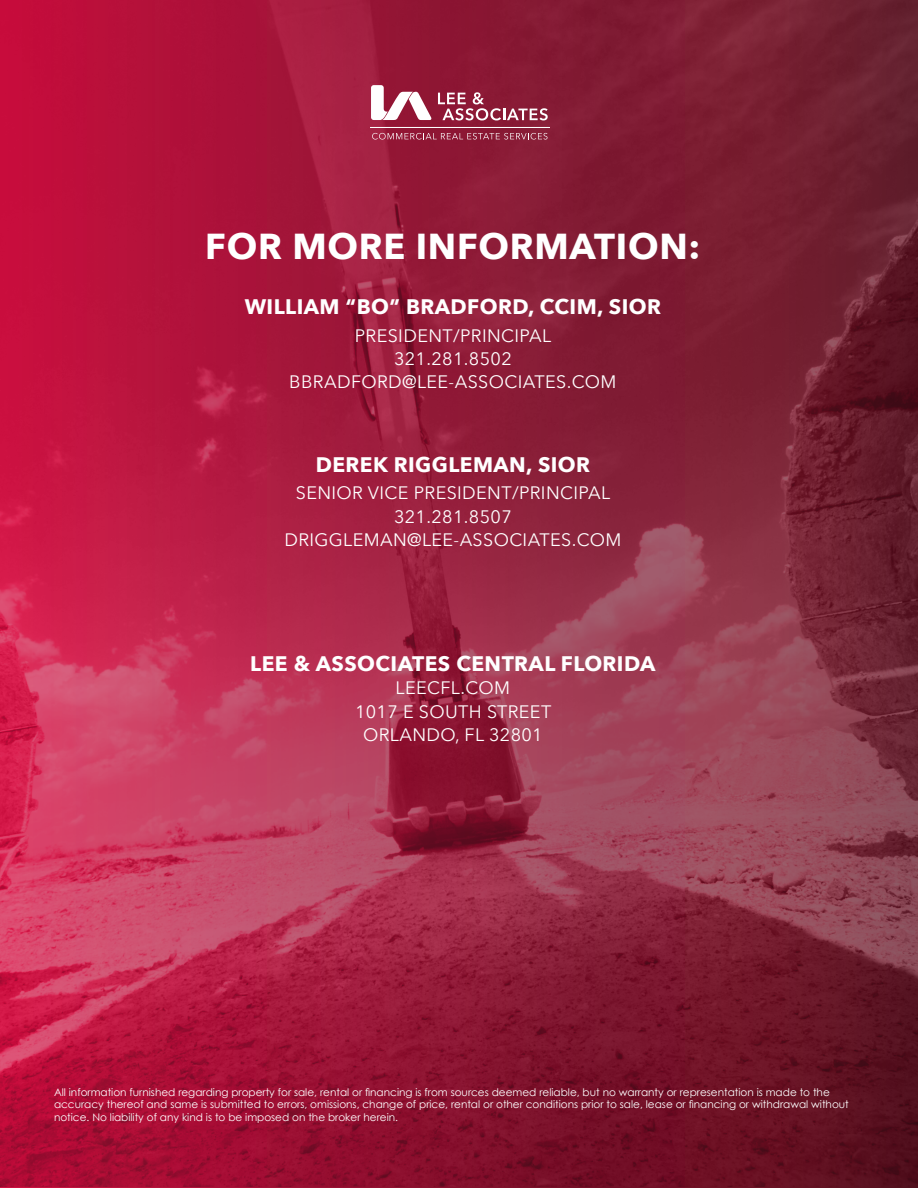
<style>
.page{position:relative;width:918px;height:1188px;background:#fff}
.page>*{position:absolute;margin:0;border:0;box-sizing:border-box;transform-origin:0 0}
.Property_Address{font:700 36px "Avenir Next";letter-spacing:.02em;color:#fff}
.Property_Address-2{font:700 21px "Avenir Next";letter-spacing:.02em;color:#fff}
.Property_Address-3{font:18px "Avenir Next";letter-spacing:.02em;color:#fff}
.Pa2{font:10.5px/12.6px "Century Gothic";color:#fff}
</style>
<div class="page">
<img style="left:0;top:0;width:918px;height:1186px">
<svg style="left:438px;top:92px;width:110px;height:28px;background:#a44c62"></svg>
<svg style="left:371px;top:85px;width:61px;height:35px"></svg>
<svg style="left:372px;top:133px;width:175px;height:7px"></svg>
<hr style="left:370px;top:127px;width:179px;height:1px;background:#fff">
<p class="Property_Address" style="left:205px;top:215px;width:497px">FOR MORE INFORMATION:</p>
<p class="Property_Address-2" style="left:245px;top:289px;width:418px">WILLIAM “BO” BRADFORD, CCIM, SIOR</p>
<p class="Property_Address-3" style="left:355px;top:321px;width:198px">PRESIDENT/PRINCIPAL</p>
<p class="Property_Address-3" style="left:394px;top:344px;width:119px">321.281.8502</p>
<p class="Property_Address-3" style="left:289px;top:367px;width:329px">BBRADFORD@LEE-ASSOCIATES.COM</p>
<p class="Property_Address-2" style="left:316px;top:446px;width:276px">DEREK RIGGLEMAN, SIOR</p>
<p class="Property_Address-3" style="left:296px;top:478px;width:316px">SENIOR VICE PRESIDENT/PRINCIPAL</p>
<p class="Property_Address-3" style="left:394px;top:501px;width:119px">321.281.8507</p>
<p class="Property_Address-3" style="left:284px;top:525px;width:339px">DRIGGLEMAN@LEE-ASSOCIATES.COM</p>
<p class="Property_Address-2" style="left:250px;top:646px;width:407px">LEE &amp; ASSOCIATES CENTRAL FLORIDA</p>
<p class="Property_Address-3" style="left:396px;top:673px;width:116px">LEECFL.COM</p>
<p class="Property_Address-3" style="left:355px;top:696px;width:198px">1017 E SOUTH STREET</p>
<p class="Property_Address-3" style="left:363px;top:720px;width:181px">ORLANDO, FL 32801</p>
<p class="Pa2" style="left:54px;top:1085px;width:796px">All information furnished regarding property for sale, rental or financing is from sources deemed reliable, but no warranty or representation is made to the accuracy thereof and same is submitted to errors, omissions, change of price, rental or other conditions prior to sale, lease or financing or withdrawal without notice. No liability of any kind is to be imposed on the broker herein.</p>
</div>
